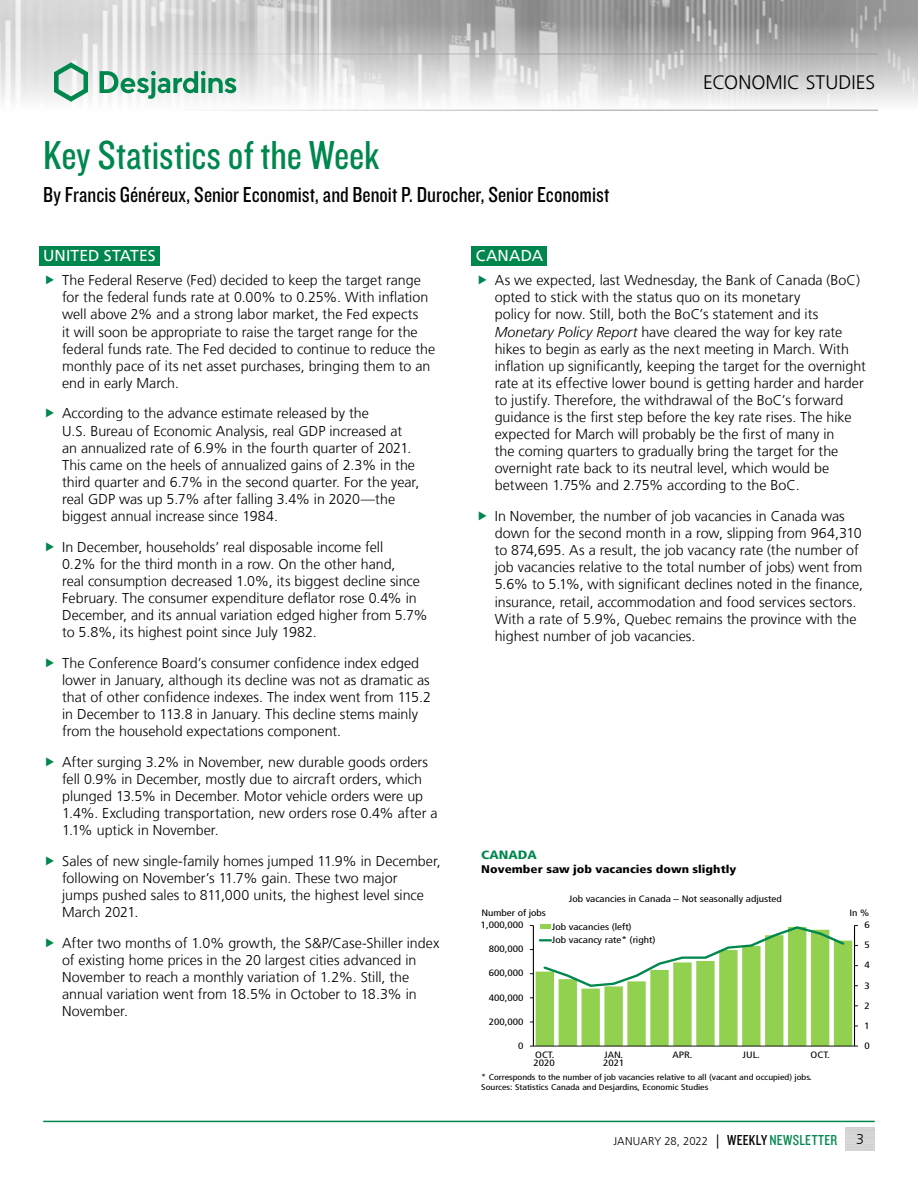
<style>
.page{position:relative;width:918px;height:1188px;background:#fff}
.page>*{position:absolute;margin:0;border:0;box-sizing:border-box;transform-origin:0 0}
.t1{font:42px "Knockout 29 Junior Ltweight";color:#00874e}
.t2{font:22.5px "Knockout 29 Junior Ltweight";color:#000}
.t3{font:300 19.5px "Frutiger LT";letter-spacing:.005em;color:#000}
.t4{font:15.75px "Frutiger LT";letter-spacing:.005em;color:#fff}
.t5{font:300 14.25px/17.1px "Frutiger LT";color:#000}
.t6{font:900 condensed 12px "Frutiger LT";color:#00874e;scale:1.2 1}
.t7{font:300 11.25px "Frutiger LT";color:#000}
.t8{font:900 condensed 11.1px "Frutiger LT";color:#000;scale:1.2 1}
.t9{font:condensed 9.3px "Frutiger LT";color:#000;scale:1.2 1}
.t10{font:condensed 9.15px/13.5px "Frutiger LT";color:#000;scale:1.2 1}
.t11{font:condensed 8.25px/9.9px "Frutiger LT";color:#000;scale:1.2 1}
.s1{font-style:italic}
.s2{font-size:14.25px}
.s3{font-family:"Knockout 29 Junior Ltweight";font-weight:400;font-size:15px}
.s4{font-family:"Knockout 29 Junior Ltweight";font-weight:400;font-size:15px;color:#00874e}
</style>
<div class="page">
<img style="left:0;top:0;width:918px;height:110px">
<hr style="left:0;top:54px;width:878px;height:1px;background:#9d9d9c">
<hr style="left:0;top:110px;width:878px;height:1px;background:#9d9d9c">
<svg style="left:54px;top:62px;width:34px;height:40px"></svg>
<svg style="left:100px;top:71px;width:136px;height:28px"></svg>
<hr style="left:43px;top:1121px;width:832px;height:1px;background:#00874e">
<div style="left:39px;top:246px;width:121px;height:19px;background:#00874e"></div>
<div style="left:472px;top:246px;width:75px;height:19px;background:#00874e"></div>
<div style="left:540px;top:924px;width:11px;height:5px;background:#92d050"></div>
<svg style="left:530px;top:925px;width:328px;height:122px"></svg>
<h1 class="t1" style="left:43px;top:128px;width:338px">Key Statistics of the Week</h1>
<h2 class="t2" style="left:43px;top:180px;width:568px">By Francis Généreux, Senior Economist, and Benoit P. Durocher, Senior Economist</h2>
<h3 class="t3" style="left:703px;top:72px;width:174px">ECONOMIC STUDIES</h3>
<p class="t4" style="left:43px;top:247px;width:114px">UNITED STATES</p>
<p class="t4" style="left:476px;top:247px;width:69px">CANADA</p>
<p class="t5" style="left:495px;top:272px;width:373px">As we expected, last Wednesday, the Bank of Canada (BoC) opted to stick with the status quo on its monetary<br>policy for now. Still, both the BoC’s statement and its <span class="s1">Monetary Policy Report</span> have cleared the way for key rate hikes to begin as early as the next meeting in March. With inflation up significantly, keeping the target for the overnight rate at its effective lower bound is getting harder and harder to justify. Therefore, the withdrawal of the BoC’s forward guidance is the first step before the key rate rises. The hike expected for March will probably be the first of many in<br>the coming quarters to gradually bring the target for the overnight rate back to its neutral level, which would be between 1.75% and 2.75% according to the BoC.</p>
<p class="t5" style="left:495px;top:508px;width:370px">In November, the number of job vacancies in Canada was down for the second month in a row, slipping from 964,310 to 874,695. As a result, the job vacancy rate (the number of job vacancies relative to the total number of jobs) went from 5.6% to 5.1%, with significant declines noted in the finance, insurance, retail, accommodation and food services sectors.<br>With a rate of 5.9%, Quebec remains the province with the highest number of job vacancies.</p>
<p class="t5" style="left:62px;top:272px;width:375px">The Federal Reserve (Fed) decided to keep the target range for the federal funds rate at 0.00% to 0.25%. With inflation well above 2% and a strong labor market, the Fed expects<br>it will soon be appropriate to raise the target range for the federal funds rate. The Fed decided to continue to reduce the monthly pace of its net asset purchases, bringing them to an end in early March.</p>
<p class="t5" style="left:62px;top:405px;width:359px">According to the advance estimate released by the<br>U.S. Bureau of Economic Analysis, real GDP increased at an annualized rate of 6.9% in the fourth quarter of 2021.<br>This came on the heels of annualized gains of 2.3% in the third quarter and 6.7% in the second quarter. For the year, real GDP was up 5.7% after falling 3.4% in 2020—the biggest annual increase since 1984.</p>
<p class="t5" style="left:62px;top:538px;width:367px">In December, households’ real disposable income fell<br>0.2% for the third month in a row. On the other hand,<br>real consumption decreased 1.0%, its biggest decline since February. The consumer expenditure deflator rose 0.4% in December, and its annual variation edged higher from 5.7% to 5.8%, its highest point since July 1982.</p>
<p class="t5" style="left:62px;top:654px;width:371px">The Conference Board’s consumer confidence index edged lower in January, although its decline was not as dramatic as that of other confidence indexes. The index went from 115.2 in December to 113.8 in January. This decline stems mainly from the household expectations component.</p>
<p class="t5" style="left:62px;top:753px;width:377px">After surging 3.2% in November, new durable goods orders fell 0.9% in December, mostly due to aircraft orders, which plunged 13.5% in December. Motor vehicle orders were up 1.4%. Excluding transportation, new orders rose 0.4% after a 1.1% uptick in November.</p>
<p class="t5" style="left:62px;top:852px;width:380px">Sales of new single-family homes jumped 11.9% in December, following on November’s 11.7% gain. These two major<br>jumps pushed sales to 811,000 units, the highest level since March 2021.</p>
<p class="t5" style="left:62px;top:934px;width:379px">After two months of 1.0% growth, the S&amp;P/Case-Shiller index of existing home prices in the 20 largest cities advanced in November to reach a monthly variation of 1.2%. Still, the annual variation went from 18.5% in October to 18.3% in November.</p>
<p class="t6" style="left:481px;top:848px;width:48px">CANADA</p>
<p class="t8" style="left:481px;top:862px;width:214px">November saw job vacancies down slightly</p>
<p class="t10" style="left:569px;top:892px;width:179px">Job vacancies in Canada – Not seasonally adjusted</p>
<p class="t10" style="left:481px;top:906px;width:55px">Number of jobs</p>
<p class="t10" style="left:850px;top:906px;width:18px">In %</p>
<p class="t9" style="left:481px;top:920px;width:37px">1,000,000</p>
<p class="t9" style="left:865px;top:920px;width:6px">6</p>
<p class="t10" style="left:552px;top:920px;width:88px">Job vacancies (left)<br>Job vacancy rate* (right)</p>
<p class="t9" style="left:865px;top:940px;width:6px">5</p>
<p class="t10" style="left:489px;top:942px;width:30px">800,000</p>
<p class="t9" style="left:865px;top:960px;width:6px">4</p>
<p class="t10" style="left:489px;top:967px;width:30px">600,000</p>
<p class="t10" style="left:865px;top:979px;width:6px">3</p>
<p class="t10" style="left:489px;top:991px;width:30px">400,000</p>
<p class="t10" style="left:865px;top:999px;width:6px">2</p>
<p class="t10" style="left:489px;top:1015px;width:30px">200,000</p>
<p class="t10" style="left:865px;top:1019px;width:6px">1</p>
<p class="t10" style="left:518px;top:1039px;width:6px">0</p>
<p class="t9" style="left:535px;top:1049px;width:17px">OCT.</p>
<p class="t9" style="left:604px;top:1049px;width:17px">JAN.</p>
<p class="t9" style="left:672px;top:1049px;width:18px">APR.</p>
<p class="t9" style="left:743px;top:1049px;width:16px">JUL.</p>
<p class="t9" style="left:811px;top:1049px;width:17px">OCT.</p>
<p class="t10" style="left:534px;top:1056px;width:19px">2020</p>
<p class="t10" style="left:603px;top:1056px;width:19px">2021</p>
<p class="t11" style="left:481px;top:1072px;width:277px">* Corresponds to the number of job vacancies relative to all (vacant and occupied) jobs.<br>Sources: Statistics Canada and Desjardins, Economic Studies</p>
<p class="t10" style="left:865px;top:1039px;width:6px">0</p>
<p class="t7" style="left:613px;top:1135px;width:225px">JANUARY 28, 2022 <span class="s2">|</span> <span class="s3">WEEKLY</span> <span class="s4">NEWSLETTER</span></p>
<p class="t5" style="left:856px;top:1131px;width:9px">3</p>
</div>
